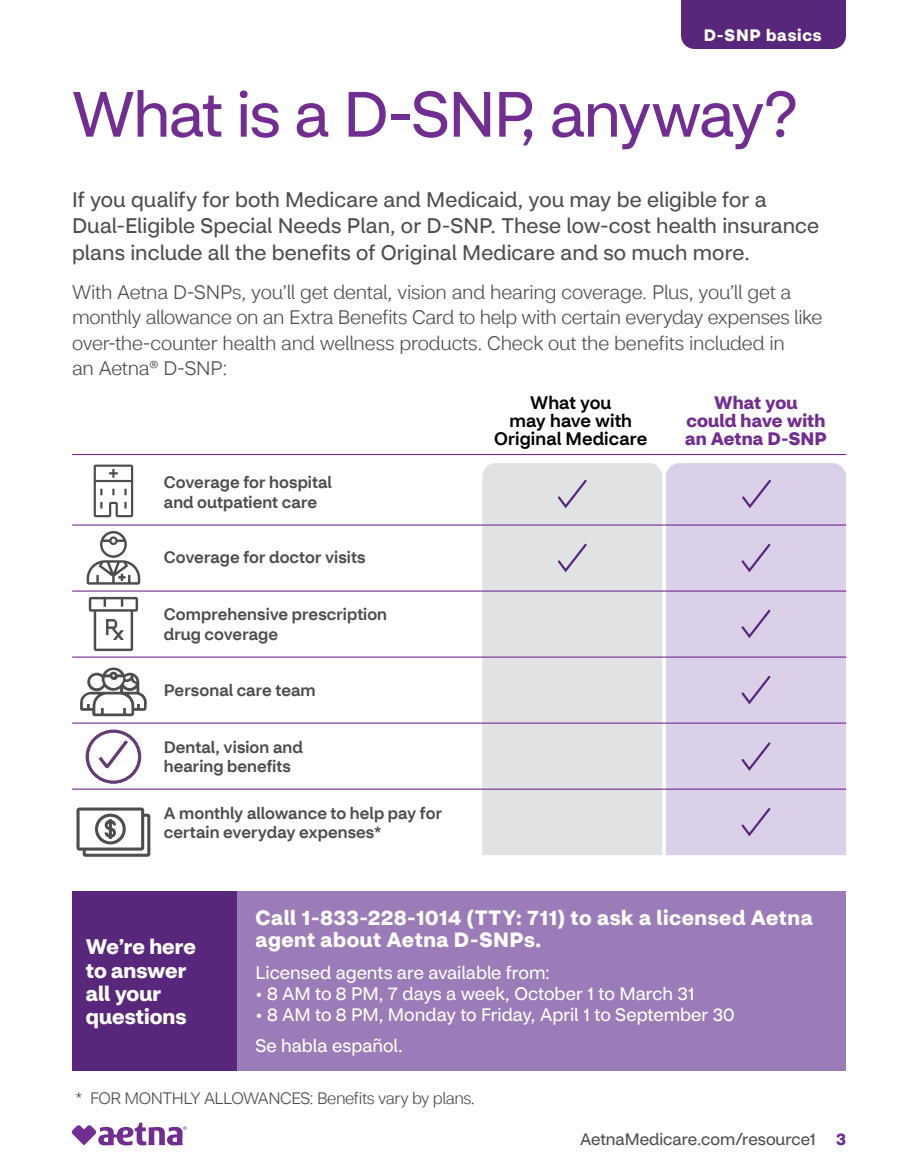
<style>
.page{position:relative;width:918px;height:1175px;background:#fff}
.page>*{position:absolute;margin:0;border:0;box-sizing:border-box;transform-origin:0 0}
.t1{font:63px "CVS Health Sans";letter-spacing:-.025em;color:#712d91}
.t2{font:21px/26.2px "CVS Health Sans";letter-spacing:.005em;color:#4d4d4f}
.t3{font:700 21px/23.2px "CVS Health Sans";color:#fff}
.t4{font:700 20.7px/22.5px "CVS Health Sans";letter-spacing:.025em;color:#fff}
.t5{font:300 19.5px/25.5px "CVS Health Sans";letter-spacing:-.015em;color:#4d4d4f}
.t6{font:18px/31.5px "CVS Health Sans";color:#fff}
.t7{font:500 18px/18px "CVS Health Sans";letter-spacing:.005em;color:#000;text-align:center}
.t8{font:700 18px/18px "CVS Health Sans";letter-spacing:.005em;color:#712d91;text-align:center}
.t9{font:500 16.5px/19.5px "CVS Health Sans";letter-spacing:.005em;color:#4d4d4f}
.t10{font:300 16.5px "CVS Health Sans";letter-spacing:-.03em;color:#4d4d4f}
.t11{font:16.5px "CVS Health Sans";color:#4d4d4f}
.t12{font:700 16.5px "CVS Health Sans";letter-spacing:.05em;color:#fff}
.s1{font-weight:700;color:#712d91}
</style>
<div class="page">
<svg style="left:72px;top:1122px;width:115px;height:23px"></svg>
<div style="left:681px;top:0;width:165px;height:49px;background:#58267b"></div>
<div style="left:72px;top:891px;width:774px;height:180px;background:#9c7cb8"></div>
<div style="left:72px;top:891px;width:165px;height:180px;background:#58267b"></div>
<div style="left:482px;top:463px;width:180px;height:392px;background:#e1e2e3"></div>
<div style="left:666px;top:463px;width:180px;height:392px;background:#dad0e7"></div>
<svg style="left:76px;top:807px;width:74px;height:49px"></svg>
<svg style="left:94px;top:464px;width:39px;height:53px"></svg>
<svg style="left:87px;top:531px;width:53px;height:53px"></svg>
<svg style="left:89px;top:597px;width:49px;height:54px"></svg>
<svg style="left:80px;top:667px;width:67px;height:49px"></svg>
<svg style="left:86px;top:729px;width:55px;height:54px"></svg>
<svg style="left:740px;top:542px;width:32px;height:32px"></svg>
<svg style="left:740px;top:607px;width:32px;height:33px"></svg>
<svg style="left:740px;top:674px;width:32px;height:32px"></svg>
<svg style="left:740px;top:740px;width:32px;height:32px"></svg>
<svg style="left:740px;top:806px;width:32px;height:32px"></svg>
<svg style="left:556px;top:542px;width:33px;height:32px"></svg>
<svg style="left:556px;top:478px;width:33px;height:32px"></svg>
<svg style="left:740px;top:478px;width:33px;height:32px"></svg>
<hr style="left:73px;top:524px;width:773px;height:1px;background:#712d91">
<hr style="left:73px;top:454px;width:773px;height:1px;background:#712d91">
<hr style="left:73px;top:590px;width:773px;height:1px;background:#712d91">
<hr style="left:73px;top:656px;width:773px;height:1px;background:#712d91">
<hr style="left:73px;top:722px;width:773px;height:1px;background:#712d91">
<hr style="left:73px;top:788px;width:773px;height:1px;background:#712d91">
<p class="t12" style="left:704px;top:25px;width:119px">D-SNP basics</p>
<h1 class="t1" style="left:72px;top:76px;width:727px">What is a D-SNP, anyway?</h1>
<p class="t2" style="left:72px;top:187px;width:749px">If you qualify for both Medicare and Medicaid, you may be eligible for a<br>Dual-Eligible Special Needs Plan, or D-SNP. These low-cost health insurance plans include all the benefits of Original Medicare and so much more.</p>
<p class="t5" style="left:72px;top:279px;width:752px">With Aetna D-SNPs, you’ll get dental, vision and hearing coverage. Plus, you’ll get a monthly allowance on an Extra Benefits Card to help with certain everyday expenses like over-the-counter health and wellness products. Check out the benefits included in<br>an Aetna® D-SNP:</p>
<p class="t9" style="left:164px;top:473px;width:170px">Coverage for hospital and outpatient care</p>
<p class="t9" style="left:164px;top:548px;width:203px">Coverage for doctor visits</p>
<p class="t9" style="left:164px;top:605px;width:225px">Comprehensive prescription drug coverage</p>
<p class="t9" style="left:164px;top:680px;width:153px">Personal care team</p>
<p class="t9" style="left:164px;top:737px;width:141px">Dental, vision and hearing benefits</p>
<p class="t9" style="left:164px;top:803px;width:280px">A monthly allowance to help pay for certain everyday expenses*</p>
<p class="t7" style="left:494px;top:394px;width:155px">What you<br>may have with<br>Original Medicare</p>
<p class="t8" style="left:685px;top:394px;width:143px">What you<br>could have with an Aetna D-SNP</p>
<p class="t4" style="left:255px;top:906px;width:559px">Call 1-833-228-1014 (TTY: 711) to ask a licensed Aetna agent about Aetna D-SNPs.</p>
<p class="t6" style="left:255px;top:956px;width:296px">Licensed agents are available from:</p>
<p class="t6" style="left:255px;top:977px;width:441px">• 8 AM to 8 PM, 7 days a week, October 1 to March 31</p>
<p class="t6" style="left:255px;top:998px;width:481px">• 8 AM to 8 PM, Monday to Friday, April 1 to September 30<br>Se habla español.</p>
<p class="t10" style="left:76px;top:1088px;width:401px">* FOR MONTHLY ALLOWANCES: Benefits vary by plans.</p>
<p class="t3" style="left:86px;top:935px;width:111px">We’re here to answer all your questions</p>
<p class="t11" style="left:580px;top:1129px;width:267px">AetnaMedicare.com/resource1 <span class="s1">3</span></p>
</div>
